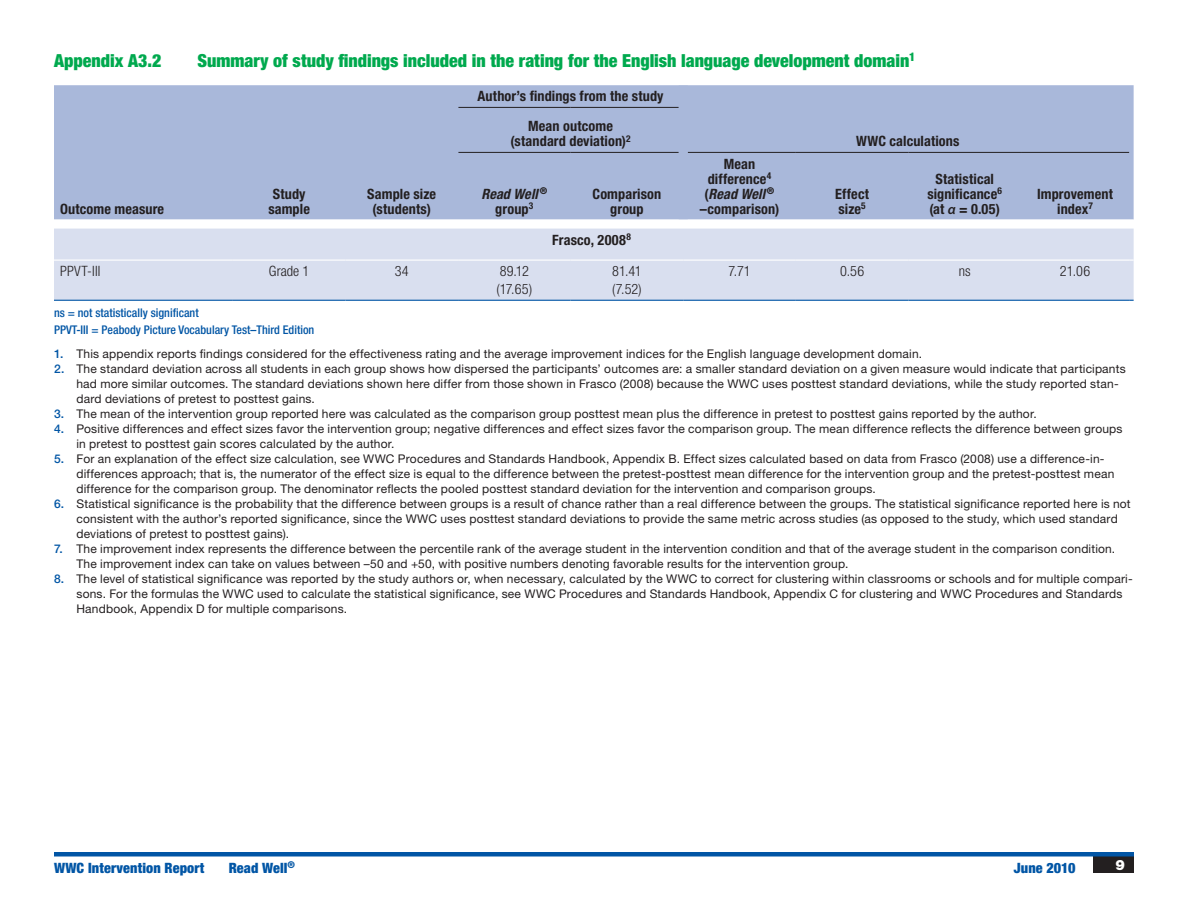
<style>
.page{position:relative;width:1188px;height:918px;background:#fff}
.page>*{position:absolute;margin:0;border:0;box-sizing:border-box;transform-origin:0 0}
.t1{font:900 condensed 18px "Helvetica Neue LT Std";color:#00a94e}
.t2{font:700 condensed 14.25px/15px "Helvetica Neue LT Std";letter-spacing:.01em;color:#231f20;text-align:center}
.t3{font:300 condensed 14.25px/18px "Helvetica Neue LT Std";letter-spacing:.01em;color:#231f20}
.t4{font:900 condensed 14.25px "Helvetica Neue LT Std";letter-spacing:.01em;color:#0155a5}
.t5{font:italic 700 condensed 14.25px/15px "Helvetica Neue LT Std";letter-spacing:.005em;color:#231f20;text-align:center}
.t6{font:900 14.25px "Helvetica Neue LT Std";color:#fff}
.t7{font:12px/15px "Helvetica Neue LT Std";letter-spacing:.015em;color:#231f20}
.t8{font:500 condensed 12px/16.5px "Helvetica Neue LT Std";color:#0155a5}
.s1{font-style:normal}
.s2{font-style:italic}
.s3{font-family:"Myriad Pro";font-weight:600;font-style:italic;font-stretch:normal}
.s4{font-weight:500;color:#0155a5}
</style>
<div class="page">
<div style="left:1094px;top:856px;width:40px;height:17px;background:#231f20"></div>
<hr style="left:54px;top:852px;width:1080px;height:4px;background:#0155a5">
<div style="left:54px;top:85px;width:1080px;height:135px;background:#a9b8da"></div>
<hr style="left:458px;top:152px;width:113px;height:1px;background:#231f20">
<hr style="left:571px;top:152px;width:108px;height:1px;background:#231f20">
<hr style="left:458px;top:107px;width:113px;height:1px;background:#231f20">
<hr style="left:571px;top:107px;width:108px;height:1px;background:#231f20">
<hr style="left:688px;top:152px;width:108px;height:1px;background:#231f20">
<hr style="left:796px;top:152px;width:112px;height:1px;background:#231f20">
<hr style="left:908px;top:152px;width:113px;height:1px;background:#231f20">
<hr style="left:1021px;top:152px;width:108px;height:1px;background:#231f20">
<div style="left:679px;top:86px;width:9px;height:21px;background:#a9b8da"></div>
<div style="left:679px;top:107px;width:9px;height:45px;background:#a9b8da"></div>
<div style="left:679px;top:152px;width:9px;height:67px;background:#a9b8da"></div>
<div style="left:54px;top:228px;width:1080px;height:73px;background:#d9dfef"></div>
<p class="t1" style="left:54px;top:49px;width:109px">Appendix A3.2</p>
<p class="t1" style="left:197px;top:49px;width:719px">Summary of study findings included in the rating for the English language development domain<sup>1</sup></p>
<p class="t2" style="left:478px;top:89px;width:188px">Author’s findings from the study</p>
<p class="t2" style="left:856px;top:134px;width:105px">WWC calculations</p>
<p class="t2" style="left:511px;top:119px;width:122px">Mean outcome (standard deviation)<sup>2</sup></p>
<p class="t2" style="left:60px;top:201px;width:106px">Outcome measure</p>
<p class="t2" style="left:268px;top:186px;width:43px">Study sample</p>
<p class="t2" style="left:367px;top:186px;width:70px">Sample size (students)</p>
<p class="t5" style="left:481px;top:186px;width:67px">Read Well <sup>® </sup><span class="s1">group</span><sup>3</sup></p>
<p class="t2" style="left:593px;top:186px;width:70px">Comparison group</p>
<p class="t2" style="left:552px;top:232px;width:80px">Frasco, 2008<sup>8</sup></p>
<p class="t2" style="left:700px;top:156px;width:81px">Mean difference<sup>4 </sup>(<span class="s2">Read Well</span> <sup>® </sup>–comparison)</p>
<p class="t2" style="left:835px;top:186px;width:35px;text-align:left">Effect size<sup>5</sup></p>
<p class="t2" style="left:927px;top:171px;width:76px">Statistical significance<sup>6 </sup>(at <span class="s3">α</span> = 0.05)</p>
<p class="t2" style="left:1037px;top:186px;width:77px">Improvement index<sup>7</sup></p>
<p class="t3" style="left:60px;top:262px;width:42px">PPVT-III</p>
<p class="t3" style="left:269px;top:262px;width:42px">Grade 1</p>
<p class="t3" style="left:395px;top:262px;width:16px">34</p>
<p class="t3" style="left:497px;top:262px;width:37px">89.12 (17.65)</p>
<p class="t3" style="left:612px;top:262px;width:31px">81.41 (7.52)</p>
<p class="t3" style="left:728px;top:262px;width:24px">7.71</p>
<p class="t3" style="left:840px;top:262px;width:26px">0.56</p>
<p class="t3" style="left:959px;top:262px;width:13px">ns</p>
<p class="t3" style="left:1060px;top:262px;width:32px">21.06</p>
<p class="t8" style="left:54px;top:305px;width:262px">ns = not statistically significant<br>PPVT-III = Peabody Picture Vocabulary Test–Third Edition</p>
<p class="t7" style="left:54px;top:346px;width:870px"><span class="s4">1.</span> This appendix reports findings considered for the effectiveness rating and the average improvement indices for the English language development domain.</p>
<p class="t7" style="left:76px;top:361px;width:1051px;text-indent:-22px"><span class="s4">2.</span> The standard deviation across all students in each group shows how dispersed the participants’ outcomes are: a smaller standard deviation on a given measure would indicate that participants had more similar outcomes. The standard deviations shown here differ from those shown in Frasco (2008) because the WWC uses posttest standard deviations, while the study reported stan&shy;dard deviations of pretest to posttest gains.</p>
<p class="t7" style="left:54px;top:406px;width:984px"><span class="s4">3.</span> The mean of the intervention group reported here was calculated as the comparison group posttest mean plus the difference in pretest to posttest gains reported by the author.</p>
<p class="t7" style="left:76px;top:421px;width:1048px;text-indent:-22px"><span class="s4">4.</span> Positive differences and effect sizes favor the intervention group; negative differences and effect sizes favor the comparison group. The mean difference reflects the difference between groups in pretest to posttest gain scores calculated by the author.</p>
<p class="t7" style="left:76px;top:451px;width:1039px;text-indent:-22px"><span class="s4">5.</span> For an explanation of the effect size calculation, see WWC Procedures and Standards Handbook, Appendix B. Effect sizes calculated based on data from Frasco (2008) use a difference-in&shy;differences approach; that is, the numerator of the effect size is equal to the difference between the pretest-posttest mean difference for the intervention group and the pretest-posttest mean difference for the comparison group. The denominator reflects the pooled posttest standard deviation for the intervention and comparison groups.</p>
<p class="t7" style="left:76px;top:496px;width:1056px;text-indent:-22px"><span class="s4">6.</span> Statistical significance is the probability that the difference between groups is a result of chance rather than a real difference between the groups. The statistical significance reported here is not consistent with the author’s reported significance, since the WWC uses posttest standard deviations to provide the same metric across studies (as opposed to the study, which used standard deviations of pretest to posttest gains).</p>
<p class="t7" style="left:76px;top:541px;width:1040px;text-indent:-22px"><span class="s4">7.</span> The improvement index represents the difference between the percentile rank of the average student in the intervention condition and that of the average student in the comparison condition.<br>The improvement index can take on values between –50 and +50, with positive numbers denoting favorable results for the intervention group.</p>
<p class="t7" style="left:76px;top:571px;width:1058px;text-indent:-22px"><span class="s4">8.</span> The level of statistical significance was reported by the study authors or, when necessary, calculated by the WWC to correct for clustering within classrooms or schools and for multiple compari&shy;sons. For the formulas the WWC used to calculate the statistical significance, see WWC Procedures and Standards Handbook, Appendix C for clustering and WWC Procedures and Standards<br>Handbook, Appendix D for multiple comparisons.</p>
<p class="t4" style="left:54px;top:859px;width:152px">WWC Intervention Report</p>
<p class="t4" style="left:229px;top:859px;width:68px">Read Well<sup>®</sup></p>
<p class="t4" style="left:1014px;top:859px;width:63px">June 2010</p>
<p class="t6" style="left:1115px;top:856px;width:11px">9</p>
</div>
